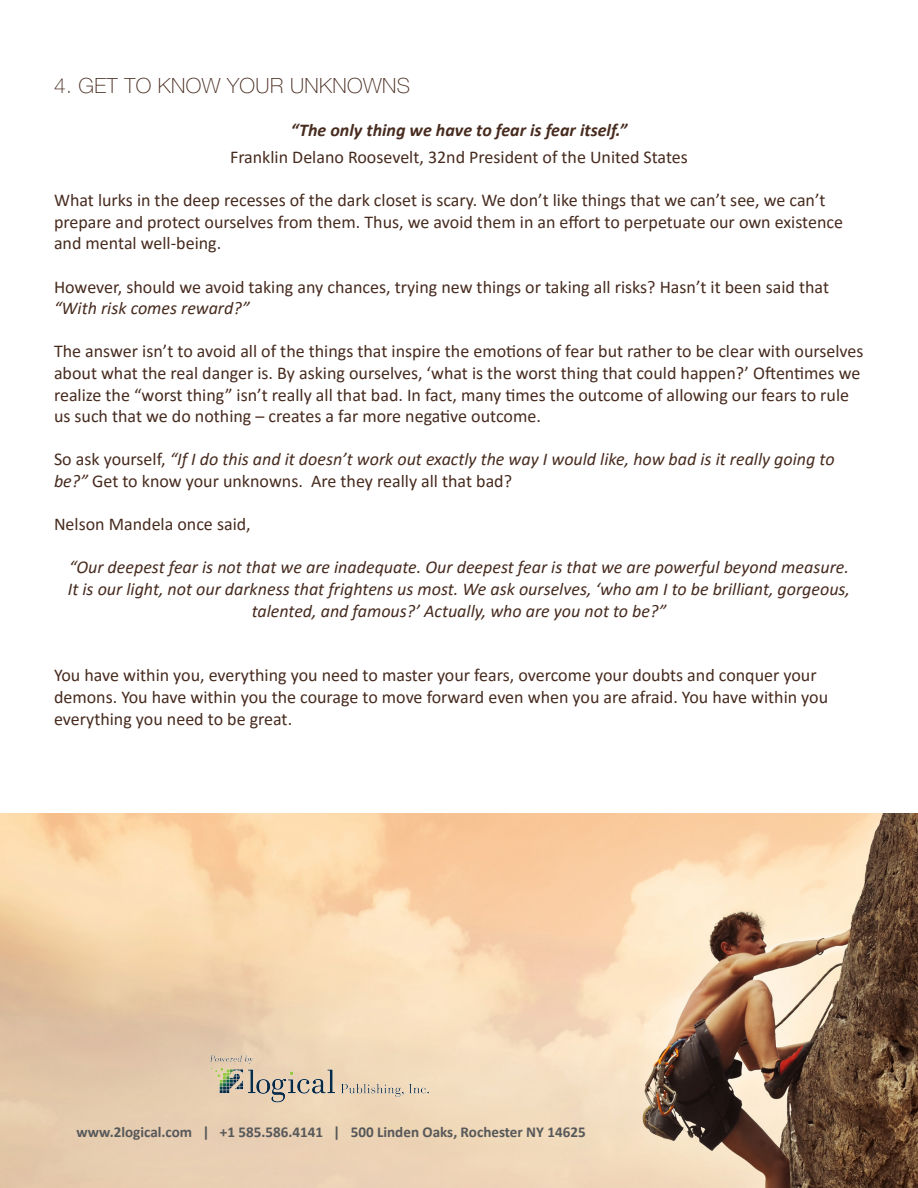
<style>
.page{position:relative;width:918px;height:1188px;background:#fff}
.page>*{position:absolute;margin:0;border:0;box-sizing:border-box;transform-origin:0 0}
.t1{font:100 21px "Helvetica Neue";letter-spacing:.02em;color:#472b1f}
.t2{font:18px/21.6px "Calibri";color:#472b1f}
.t3{font:italic 18px/21.6px "Calibri";color:#472b1f}
.t4{font:italic 700 18px "Calibri";color:#472b1f}
.t5{font:700 15.15px "Calibri";color:#57585a}
.s1{font-style:italic}
.s2{font-style:normal}
</style>
<div class="page">
<img style="left:0;top:814px;width:918px;height:374px">
<img style="left:209px;top:1055px;width:220px;height:52px">
<p class="t1" style="left:54px;top:73px;width:358px">4. GET TO KNOW YOUR UNKNOWNS</p>
<p class="t4" style="left:291px;top:117px;width:338px">“The only thing we have to fear is fear itself.”</p>
<p class="t2" style="left:230px;top:146px;width:459px">Franklin Delano Roosevelt, 32nd President of the United States</p>
<p class="t2" style="left:54px;top:189px;width:791px">What lurks in the deep recesses of the dark closet is scary. We don’t like things that we can’t see, we can’t prepare and protect ourselves from them. Thus, we avoid them in an effort to perpetuate our own existence and mental well-being.</p>
<p class="t2" style="left:54px;top:275px;width:777px">However, should we avoid taking any chances, trying new things or taking all risks? Hasn’t it been said that <span class="s1">“With risk comes reward?”</span></p>
<p class="t2" style="left:54px;top:340px;width:811px">The answer isn’t to avoid all of the things that inspire the emotions of fear but rather to be clear with ourselves about what the real danger is. By asking ourselves, ‘what is the worst thing that could happen?’ Oftentimes we realize the “worst thing” isn’t really all that bad. In fact, many times the outcome of allowing our fears to rule us such that we do nothing – creates a far more negative outcome.</p>
<p class="t3" style="left:54px;top:448px;width:782px"><span class="s2">So ask yourself,</span> “If I do this and it doesn’t work out exactly the way I would like, how bad is it really going to be?” <span class="s2">Get to know your unknowns. Are they really all that bad?</span></p>
<p class="t2" style="left:54px;top:513px;width:198px">Nelson Mandela once said,</p>
<p class="t3" style="left:68px;top:556px;width:784px;text-align:center">“Our deepest fear is not that we are inadequate. Our deepest fear is that we are powerful beyond measure.<br>It is our light, not our darkness that frightens us most. We ask ourselves, ‘who am I to be brilliant, gorgeous, talented, and famous?’ Actually, who are you not to be?”</p>
<p class="t2" style="left:54px;top:664px;width:776px">You have within you, everything you need to master your fears, overcome your doubts and conquer your demons. You have within you the courage to move forward even when you are afraid. You have within you everything you need to be great.</p>
<p class="t5" style="left:77px;top:1121px;width:511px">www.2logical.com | +1 585.586.4141 | 500 Linden Oaks, Rochester NY 14625</p>
</div>
